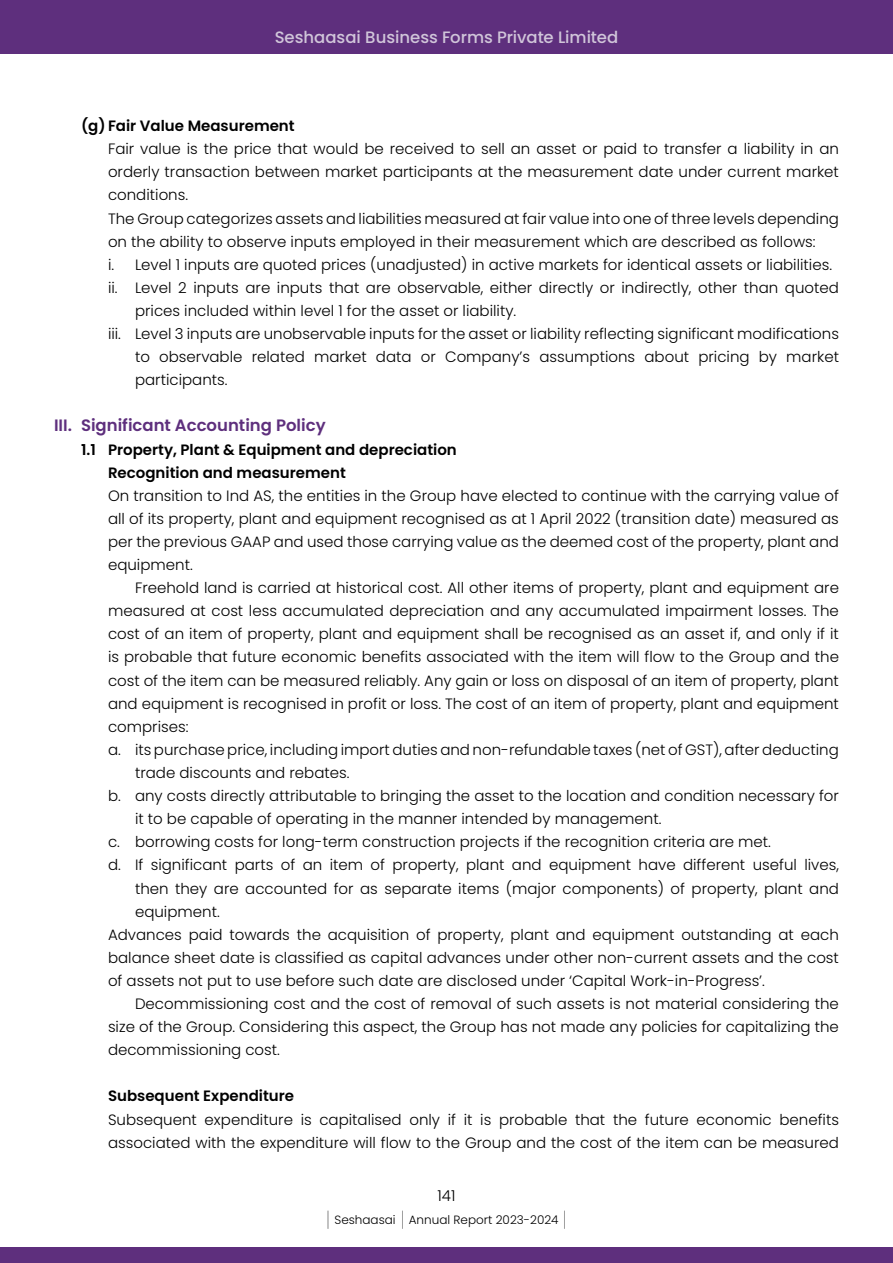
<style>
.page{position:relative;width:893px;height:1263px;background:#fff}
.page>*{position:absolute;margin:0;border:0;box-sizing:border-box;transform-origin:0 0}
.t1{font:500 16.5px "Poppins";color:#d0c5d9}
.t2{font:600 16.5px "Poppins";color:#5e2f7d}
.t3{font:300 15px/23.1px "Poppins";color:#000;text-align:justify}
.t4{font:600 15px/23.1px "Poppins";color:#000}
.t5{font:300 12px "Poppins";color:#000}
.s1{font-weight:100;font-size:21px}
</style>
<div class="page">
<div style="left:0;top:1247px;width:893px;height:16px;background:#5e2f7d"></div>
<div style="left:0;top:0;width:893px;height:54px;background:#5e2f7d"></div>
<p class="t1" style="left:275px;top:28px;width:345px">Seshaasai Business Forms Private Limited</p>
<p class="t4" style="left:81px;top:114px;width:215px">(g) Fair Value Measurement</p>
<p class="t3" style="left:108px;top:137px;width:732px">Fair value is the price that would be received to sell an asset or paid to transfer a liability in an</p>
<p class="t3" style="left:108px;top:161px;width:732px">orderly transaction between market participants at the measurement date under current market</p>
<p class="t3" style="left:108px;top:184px;width:82px">conditions.</p>
<p class="t3" style="left:108px;top:207px;width:732px">The Group categorizes assets and liabilities measured at fair value into one of three levels depending</p>
<p class="t3" style="left:108px;top:230px;width:709px">on the ability to observe inputs employed in their measurement which are described as follows:</p>
<p class="t3" style="left:108px;top:253px;width:725px">i. Level 1 inputs are quoted prices (unadjusted) in active markets for identical assets or liabilities.</p>
<p class="t3" style="left:108px;top:276px;width:732px">ii. Level 2 inputs are inputs that are observable, either directly or indirectly, other than quoted</p>
<p class="t3" style="left:135px;top:299px;width:383px">prices included within level 1 for the asset or liability.</p>
<p class="t3" style="left:108px;top:322px;width:732px">iii. Level 3 inputs are unobservable inputs for the asset or liability reflecting significant modifications</p>
<p class="t3" style="left:135px;top:345px;width:705px">to observable related market data or Company’s assumptions about pricing by market</p>
<p class="t3" style="left:135px;top:368px;width:94px">participants.</p>
<p class="t2" style="left:54px;top:416px;width:273px">III. Significant Accounting Policy</p>
<p class="t4" style="left:108px;top:438px;width:350px;text-indent:-27px">1.1 Property, Plant &amp; Equipment and depreciation<br>Recognition and measurement</p>
<p class="t3" style="left:108px;top:484px;width:732px">On transition to Ind AS, the entities in the Group have elected to continue with the carrying value of all of its property, plant and equipment recognised as at 1 April 2022 (transition date) measured as per the previous GAAP and used those carrying value as the deemed cost of the property, plant and equipment.</p>
<p class="t3" style="left:135px;top:576px;width:705px">Freehold land is carried at historical cost. All other items of property, plant and equipment are</p>
<p class="t3" style="left:108px;top:599px;width:732px">measured at cost less accumulated depreciation and any accumulated impairment losses. The</p>
<p class="t3" style="left:108px;top:623px;width:732px">cost of an item of property, plant and equipment shall be recognised as an asset if, and only if it</p>
<p class="t3" style="left:108px;top:646px;width:732px">is probable that future economic benefits associated with the item will flow to the Group and the</p>
<p class="t3" style="left:108px;top:669px;width:732px">cost of the item can be measured reliably. Any gain or loss on disposal of an item of property, plant</p>
<p class="t3" style="left:108px;top:692px;width:732px">and equipment is recognised in profit or loss. The cost of an item of property, plant and equipment</p>
<p class="t3" style="left:108px;top:715px;width:82px">comprises:</p>
<p class="t3" style="left:108px;top:738px;width:732px">a. its purchase price, including import duties and non-refundable taxes (net of GST), after deducting</p>
<p class="t3" style="left:135px;top:761px;width:216px">trade discounts and rebates.</p>
<p class="t3" style="left:108px;top:784px;width:732px">b. any costs directly attributable to bringing the asset to the location and condition necessary for</p>
<p class="t3" style="left:135px;top:807px;width:528px">it to be capable of operating in the manner intended by management.</p>
<p class="t3" style="left:108px;top:830px;width:664px">c. borrowing costs for long-term construction projects if the recognition criteria are met.</p>
<p class="t3" style="left:108px;top:854px;width:732px">d. If significant parts of an item of property, plant and equipment have different useful lives,</p>
<p class="t3" style="left:135px;top:877px;width:705px">then they are accounted for as separate items (major components) of property, plant and</p>
<p class="t3" style="left:135px;top:900px;width:86px">equipment.</p>
<p class="t3" style="left:108px;top:923px;width:732px">Advances paid towards the acquisition of property, plant and equipment outstanding at each</p>
<p class="t3" style="left:108px;top:946px;width:732px">balance sheet date is classified as capital advances under other non-current assets and the cost</p>
<p class="t3" style="left:108px;top:969px;width:658px">of assets not put to use before such date are disclosed under ‘Capital Work-in-Progress’.</p>
<p class="t3" style="left:135px;top:992px;width:705px">Decommissioning cost and the cost of removal of such assets is not material considering the</p>
<p class="t3" style="left:108px;top:1015px;width:732px">size of the Group. Considering this aspect, the Group has not made any policies for capitalizing the</p>
<p class="t3" style="left:108px;top:1038px;width:173px">decommissioning cost.</p>
<p class="t4" style="left:108px;top:1085px;width:188px">Subsequent Expenditure</p>
<p class="t3" style="left:108px;top:1108px;width:732px">Subsequent expenditure is capitalised only if it is probable that the future economic benefits associated with the expenditure will flow to the Group and the cost of the item can be measured</p>
<p class="t3" style="left:437px;top:1184px;width:19px">141</p>
<p class="t5" style="left:326px;top:1212px;width:242px"><span class="s1">|</span> Seshaasai <span class="s1">|</span> Annual Report 2023-2024 <span class="s1">|</span></p>
</div>
